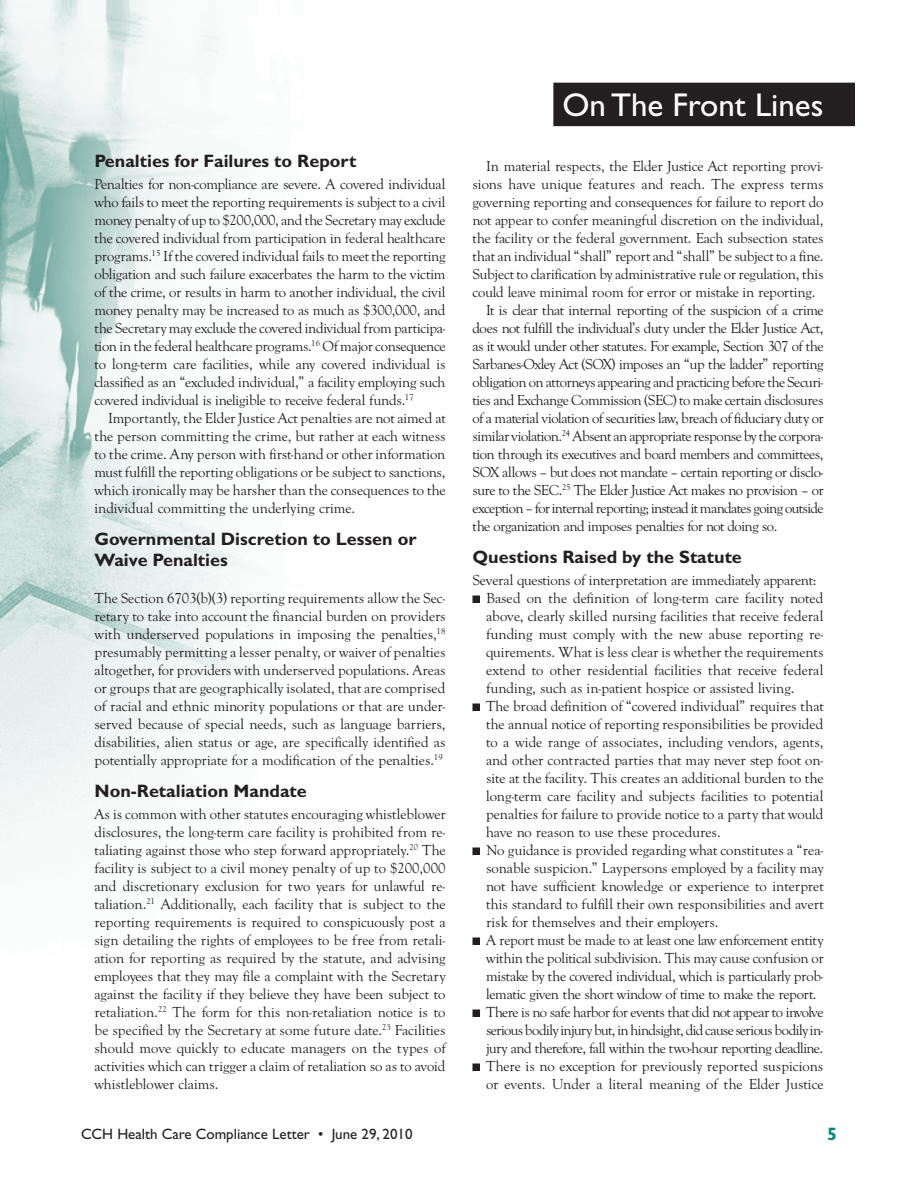
<style>
.page{position:relative;width:918px;height:1188px;background:#fff}
.page>*{position:absolute;margin:0;border:0;box-sizing:border-box;transform-origin:0 0}
.t1{font:33px "Gill Sans";color:#fff}
.t2{font:700 18px/21px "Gill Sans";color:#231f20}
.t3{font:700 18px "Gill Sans";color:#00897a}
.t4{font:15px/18px "Goudy Old Style Regular DTC";color:#231f20;text-align:justify}
.t5{font:15px "Goudy Old Style Regular DTC";letter-spacing:-.03em;color:#231f20}
.t6{font:15px "Goudy Old Style Regular DTC";letter-spacing:-.04em;color:#231f20}
.t7{font:15px "Goudy Old Style Regular DTC";letter-spacing:-.035em;color:#231f20}
.t8{font:15px "Gill Sans";color:#231f20}
</style>
<div class="page">
<div style="left:553px;top:83px;width:302px;height:43px;background:#231f20"></div>
<img style="left:0;top:0;width:253px;height:879px">
<div style="left:472px;top:596px;width:8px;height:7px;background:#231f20"></div>
<div style="left:472px;top:704px;width:8px;height:7px;background:#231f20"></div>
<div style="left:472px;top:848px;width:8px;height:7px;background:#231f20"></div>
<div style="left:472px;top:938px;width:8px;height:7px;background:#231f20"></div>
<div style="left:472px;top:1010px;width:8px;height:7px;background:#231f20"></div>
<div style="left:472px;top:1064px;width:8px;height:7px;background:#231f20"></div>
<p class="t2" style="left:94px;top:152px;width:263px">Penalties for Failures to Report</p>
<p class="t4" style="left:94px;top:176px;width:353px">Penalties for non-compliance are severe. A covered individual who fails to meet the reporting requirements is subject to a civil money penalty of up to $200,000, and the Secretary may exclude the covered individual from participation in federal healthcare programs. <sup>15</sup> If the covered individual fails to meet the reporting obligation and such failure exacerbates the harm to the victim of the crime, or results in harm to another individual, the civil money penalty may be increased to as much as $300,000, and the Secretary may exclude the covered individual from participa&shy;tion in the federal healthcare programs. <sup>16</sup> Of major consequence to long-term care facilities, while any covered individual is classified as an “excluded individual,” a facility employing such covered individual is ineligible to receive federal funds. <sup>17</sup></p>
<p class="t4" style="left:94px;top:410px;width:353px;text-indent:14px">Importantly, the Elder Justice Act penalties are not aimed at the person committing the crime, but rather at each witness to the crime. Any person with first-hand or other information must fulfill the reporting obligations or be subject to sanctions, which ironically may be harsher than the consequences to the individual committing the underlying crime.</p>
<p class="t2" style="left:94px;top:530px;width:323px">Governmental Discretion to Lessen or<br>Waive Penalties</p>
<p class="t4" style="left:94px;top:590px;width:353px">The Section 6703(b)(3) reporting requirements allow the Sec&shy;retary to take into account the financial burden on providers with underserved populations in imposing the penalties, <sup>18 </sup>presumably permitting a lesser penalty, or waiver of penalties altogether, for providers with underserved populations. Areas or groups that are geographically isolated, that are comprised of racial and ethnic minority populations or that are under&shy;served because of special needs, such as language barriers, disabilities, alien status or age, are specifically identified as potentially appropriate for a modification of the penalties. <sup>19</sup></p>
<p class="t2" style="left:94px;top:782px;width:214px">Non-Retaliation Mandate</p>
<p class="t4" style="left:94px;top:806px;width:353px">As is common with other statutes encouraging whistleblower disclosures, the long-term care facility is prohibited from re&shy;taliating against those who step forward appropriately. <sup>20</sup> The facility is subject to a civil money penalty of up to $200,000 and discretionary exclusion for two years for unlawful re&shy;taliation. <sup>21</sup> Additionally, each facility that is subject to the reporting requirements is required to conspicuously post a sign detailing the rights of employees to be free from retali&shy;ation for reporting as required by the statute, and advising employees that they may file a complaint with the Secretary against the facility if they believe they have been subject to retaliation. <sup>22</sup> The form for this non-retaliation notice is to be specified by the Secretary at some future date. <sup>23</sup> Facilities should move quickly to educate managers on the types of activities which can trigger a claim of retaliation so as to avoid whistleblower claims.</p>
<h1 class="t1" style="left:562px;top:93px;width:263px">On The Front Lines</h1>
<p class="t4" style="left:486px;top:158px;width:339px">In material respects, the Elder Justice Act reporting provi-</p>
<p class="t4" style="left:472px;top:176px;width:352px">sions have unique features and reach. The express terms</p>
<p class="t4" style="left:472px;top:194px;width:353px">governing reporting and consequences for failure to report do</p>
<p class="t4" style="left:472px;top:212px;width:353px">not appear to confer meaningful discretion on the individual,</p>
<p class="t4" style="left:472px;top:230px;width:353px">the facility or the federal government. Each subsection states</p>
<p class="t4" style="left:472px;top:248px;width:352px">that an individual “shall” report and “shall” be subject to a fine.</p>
<p class="t4" style="left:472px;top:266px;width:353px">Subject to clarification by administrative rule or regulation, this</p>
<p class="t4" style="left:472px;top:284px;width:344px">could leave minimal room for error or mistake in reporting.</p>
<p class="t5" style="left:486px;top:304px;width:339px">It is clear that internal reporting of the suspicion of a crime</p>
<p class="t5" style="left:472px;top:322px;width:352px">does not fulfill the individual’s duty under the Elder Justice Act,</p>
<p class="t5" style="left:472px;top:340px;width:352px">as it would under other statutes. For example, Section 307 of the</p>
<p class="t5" style="left:472px;top:358px;width:353px">Sarbanes-Oxley Act (SOX) imposes an “up the ladder” reporting</p>
<p class="t7" style="left:472px;top:376px;width:353px">obligation on attorneys appearing and practicing before the Securi-</p>
<p class="t5" style="left:472px;top:394px;width:353px">ties and Exchange Commission (SEC) to make certain disclosures</p>
<p class="t5" style="left:472px;top:412px;width:353px">of a material violation of securities law, breach of fiduciary duty or</p>
<p class="t5" style="left:472px;top:430px;width:353px">similar violation. <sup>24</sup> Absent an appropriate response by the corpora-</p>
<p class="t5" style="left:472px;top:448px;width:353px">tion through its executives and board members and committees,</p>
<p class="t5" style="left:472px;top:466px;width:353px">SOX allows – but does not mandate – certain reporting or disclo-</p>
<p class="t5" style="left:472px;top:484px;width:353px">sure to the SEC. <sup>25</sup> The Elder Justice Act makes no provision – or</p>
<p class="t6" style="left:472px;top:502px;width:353px">exception – for internal reporting; instead it mandates going outside</p>
<p class="t5" style="left:472px;top:520px;width:306px">the organization and imposes penalties for not doing so.</p>
<p class="t2" style="left:472px;top:548px;width:271px">Questions Raised by the Statute</p>
<p class="t4" style="left:486px;top:572px;width:339px;text-align:left;text-indent:-14px">Several questions of interpretation are immediately apparent:<br>Based on the definition of long-term care facility noted above, clearly skilled nursing facilities that receive federal funding must comply with the new abuse reporting re&shy;quirements. What is less clear is whether the requirements extend to other residential facilities that receive federal funding, such as in-patient hospice or assisted living.<br>The broad definition of “covered individual” requires that the annual notice of reporting responsibilities be provided to a wide range of associates, including vendors, agents, and other contracted parties that may never step foot on&shy;site at the facility. This creates an additional burden to the long-term care facility and subjects facilities to potential penalties for failure to provide notice to a party that would have no reason to use these procedures.<br>No guidance is provided regarding what constitutes a “rea&shy;sonable suspicion.” Laypersons employed by a facility may not have sufficient knowledge or experience to interpret this standard to fulfill their own responsibilities and avert risk for themselves and their employers.<br>A report must be made to at least one law enforcement entity within the political subdivision. This may cause confusion or mistake by the covered individual, which is particularly prob&shy;lematic given the short window of time to make the report.<br>There is no safe harbor for events that did not appear to involve serious bodily injury but, in hindsight, did cause serious bodily in&shy;jury and therefore, fall within the two-hour reporting deadline.<br>There is no exception for previously reported suspicions or events. Under a literal meaning of the Elder Justice</p>
<p class="t8" style="left:81px;top:1129px;width:333px">CCH Health Care Compliance Letter • June 29, 2010</p>
<p class="t3" style="left:827px;top:1127px;width:11px">5</p>
</div>
